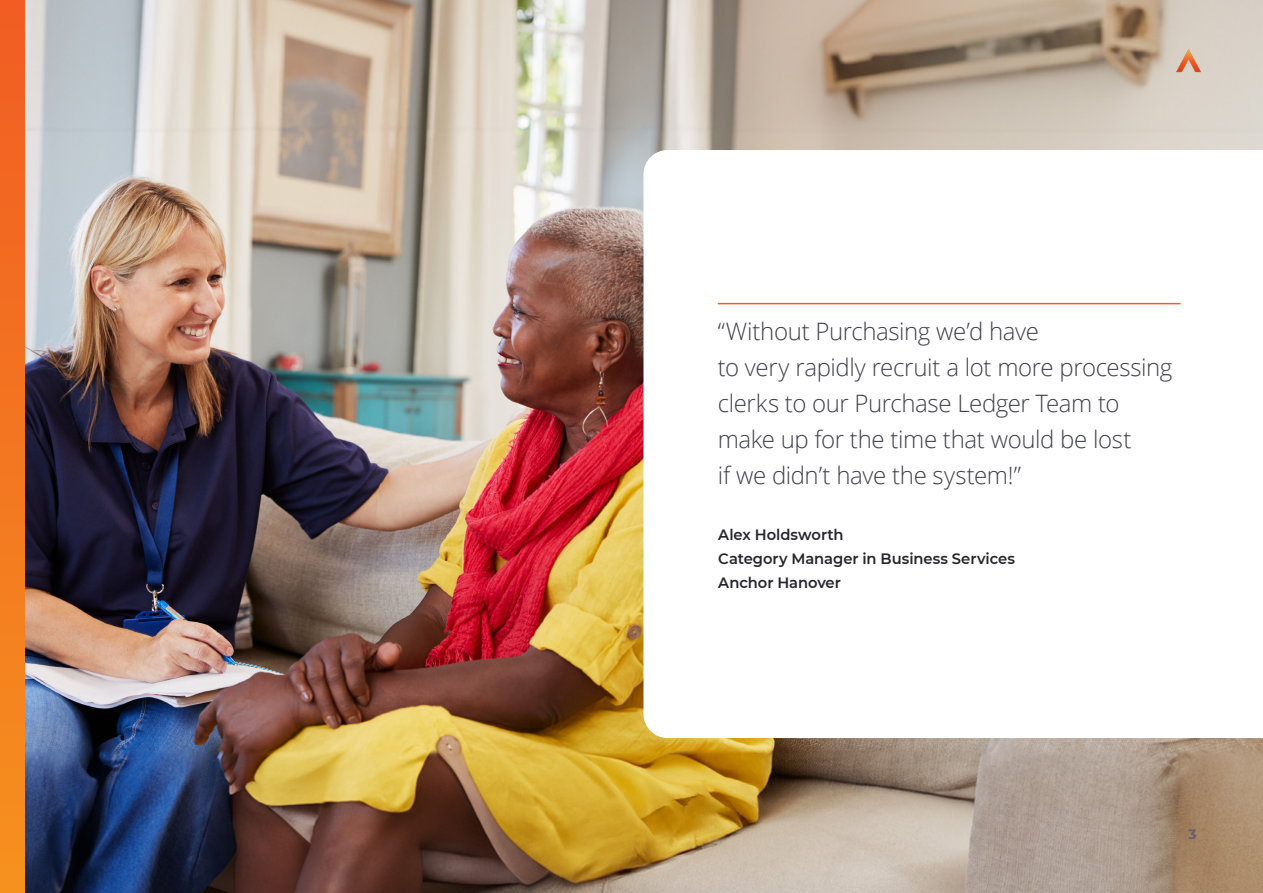
<style>
.page{position:relative;width:1263px;height:893px;background:#fff}
.page>*{position:absolute;margin:0;border:0;box-sizing:border-box;transform-origin:0 0}
.t1{font:300 24px/36px "Open Sans";letter-spacing:-.015em;color:#40404c}
.t2{font:600 15px/24px "Montserrat";letter-spacing:-.005em;color:#25252c}
.t3{font:700 13.5px "Montserrat";color:#616173}
</style>
<div class="page">
<img style="left:24px;top:0;width:1239px;height:893px">
<svg style="left:643px;top:150px;width:620px;height:588px"></svg>
<div style="left:0;top:0;width:24px;height:893px;background:linear-gradient(to bottom,#f15c23,#f6901e)"></div>
<hr style="left:718px;top:303px;width:462px;height:1px;background:#f15d22">
<img style="left:1171px;top:42px;width:36px;height:36px">
<p class="t1" style="left:718px;top:313px;width:456px">“Without Purchasing we’d have<br>to very rapidly recruit a lot more processing clerks to our Purchase Ledger Team to make up for the time that would be lost<br>if we didn’t have the system!”</p>
<p class="t2" style="left:718px;top:522px;width:298px">Alex Holdsworth<br>Category Manager in Business Services<br>Anchor Hanover</p>
<p class="t3" style="left:1188px;top:824px;width:9px">3</p>
</div>
